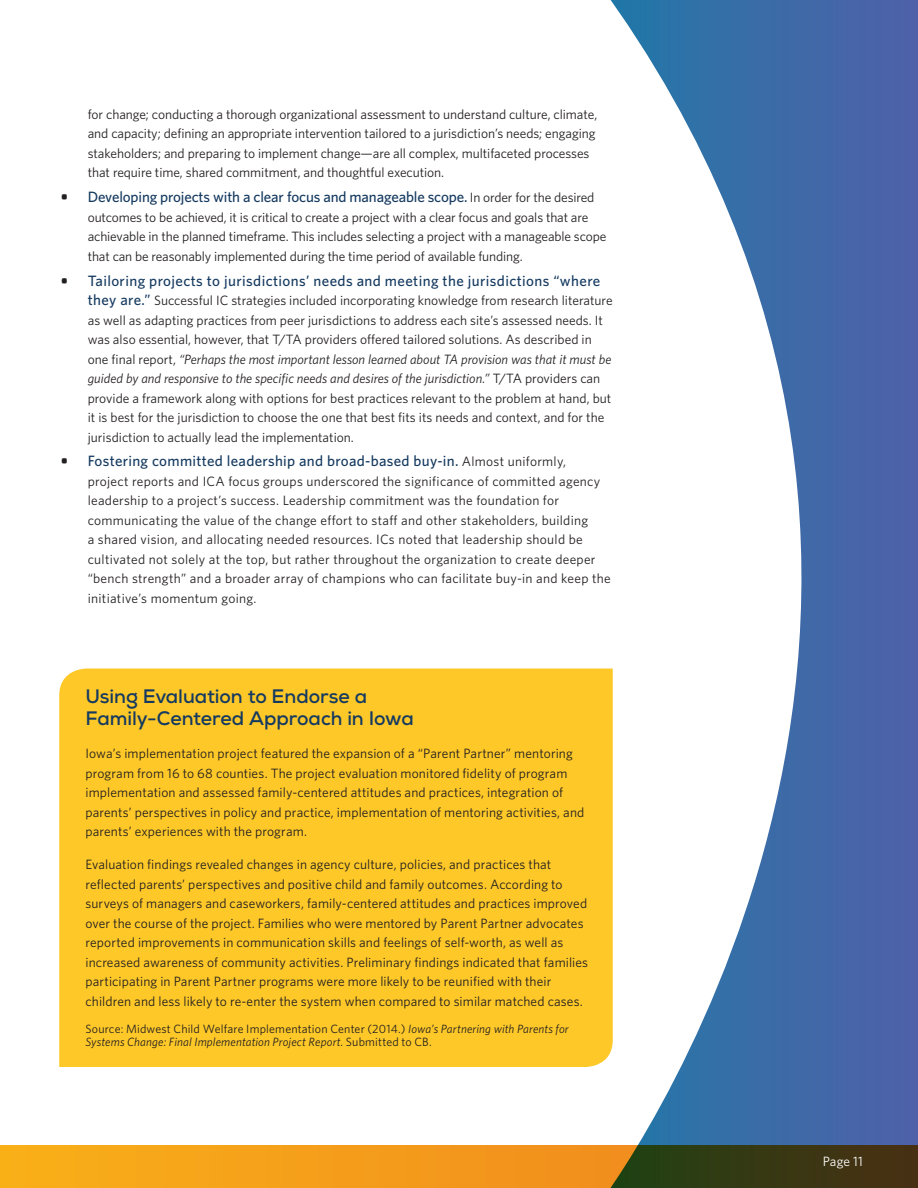
<style>
.page{position:relative;width:918px;height:1188px;background:#fff}
.page>*{position:absolute;margin:0;border:0;box-sizing:border-box;transform-origin:0 0}
.t1{font:700 19.5px/22.5px "Nexa";letter-spacing:-.005em;color:#153a60}
.t2{font:500 15px "Whitney";letter-spacing:.02em;color:#153a60}
.t3{font:500 15px "Whitney";letter-spacing:-.01em;color:#153a60}
.t4{font:13.5px/19.5px "Whitney";letter-spacing:.005em;color:#231f20}
.t5{font:13.5px "Whitney";letter-spacing:.005em;color:#fff}
.t6{font:italic 12px/13.5px "Whitney";letter-spacing:.01em;color:#231f20}
.s1{font-weight:700;color:#231f20}
.s2{font-weight:400;font-size:13.5px;color:#231f20}
.s3{font-weight:500;font-size:15px;color:#153a60}
.s4{font-style:italic}
.s5{font-style:normal}
</style>
<div class="page">
<svg style="left:0;top:1146px;width:597px;height:42px;background:#f59f1a"></svg>
<svg style="left:597px;top:0;width:321px;height:1188px"></svg>
<div style="left:59px;top:669px;width:554px;height:398px;background:#fec828"></div>
<p class="t4" style="left:88px;top:104px;width:511px">for change; conducting a thorough organizational assessment to understand culture, climate, and capacity; defining an appropriate intervention tailored to a jurisdiction’s needs; engaging stakeholders; and preparing to implement change—are all complex, multifaceted processes that require time, shared commitment, and thoughtful execution.</p>
<p class="t3" style="left:61px;top:187px;width:535px"><span class="s1">•</span> Developing projects with a clear focus and manageable scope. <span class="s2">In order for the desired</span></p>
<p class="t4" style="left:88px;top:207px;width:520px">outcomes to be achieved, it is critical to create a project with a clear focus and goals that are achievable in the planned timeframe. This includes selecting a project with a manageable scope that can be reasonably implemented during the time period of available funding.</p>
<p class="t2" style="left:61px;top:270px;width:541px"><span class="s1">•</span> Tailoring projects to jurisdictions’ needs and meeting the jurisdictions “where</p>
<p class="t4" style="left:88px;top:290px;width:526px"><span class="s3">they are.”</span> Successful IC strategies included incorporating knowledge from research literature as well as adapting practices from peer jurisdictions to address each site’s assessed needs. It was also essential, however, that T/TA providers offered tailored solutions. As described in one final report, <span class="s4">“Perhaps the most important lesson learned about TA provision was that it must be guided by and responsive to the specific needs and desires of the jurisdiction.”</span> T/TA providers can provide a framework along with options for best practices relevant to the problem at hand, but it is best for the jurisdiction to choose the one that best fits its needs and context, and for the jurisdiction to actually lead the implementation.</p>
<p class="t2" style="left:61px;top:451px;width:507px"><span class="s1">•</span> Fostering committed leadership and broad-based buy-in. <span class="s2">Almost uniformly,</span></p>
<p class="t4" style="left:88px;top:471px;width:525px">project reports and ICA focus groups underscored the significance of committed agency leadership to a project’s success. Leadership commitment was the foundation for communicating the value of the change effort to staff and other stakeholders, building<br>a shared vision, and allocating needed resources. ICs noted that leadership should be cultivated not solely at the top, but rather throughout the organization to create deeper “bench strength” and a broader array of champions who can facilitate buy-in and keep the initiative’s momentum going.</p>
<p class="t1" style="left:86px;top:685px;width:330px">Using Evaluation to Endorse a<br>Family-Centered Approach in Iowa</p>
<p class="t4" style="left:86px;top:743px;width:500px">Iowa’s implementation project featured the expansion of a “Parent Partner” mentoring program from 16 to 68 counties. The project evaluation monitored fidelity of program implementation and assessed family-centered attitudes and practices, integration of parents’ perspectives in policy and practice, implementation of mentoring activities, and parents’ experiences with the program.</p>
<p class="t4" style="left:86px;top:854px;width:504px">Evaluation findings revealed changes in agency culture, policies, and practices that reflected parents’ perspectives and positive child and family outcomes. According to surveys of managers and caseworkers, family-centered attitudes and practices improved over the course of the project. Families who were mentored by Parent Partner advocates reported improvements in communication skills and feelings of self-worth, as well as increased awareness of community activities. Preliminary findings indicated that families participating in Parent Partner programs were more likely to be reunified with their children and less likely to re-enter the system when compared to similar matched cases.</p>
<p class="t6" style="left:86px;top:1021px;width:485px"><span class="s5">Source: Midwest Child Welfare Implementation Center (2014.)</span> Iowa’s Partnering with Parents for<br>Systems Change: Final Implementation Project Report. <span class="s5">Submitted to CB.</span></p>
<p class="t5" style="left:823px;top:1153px;width:42px">Page 11</p>
</div>
